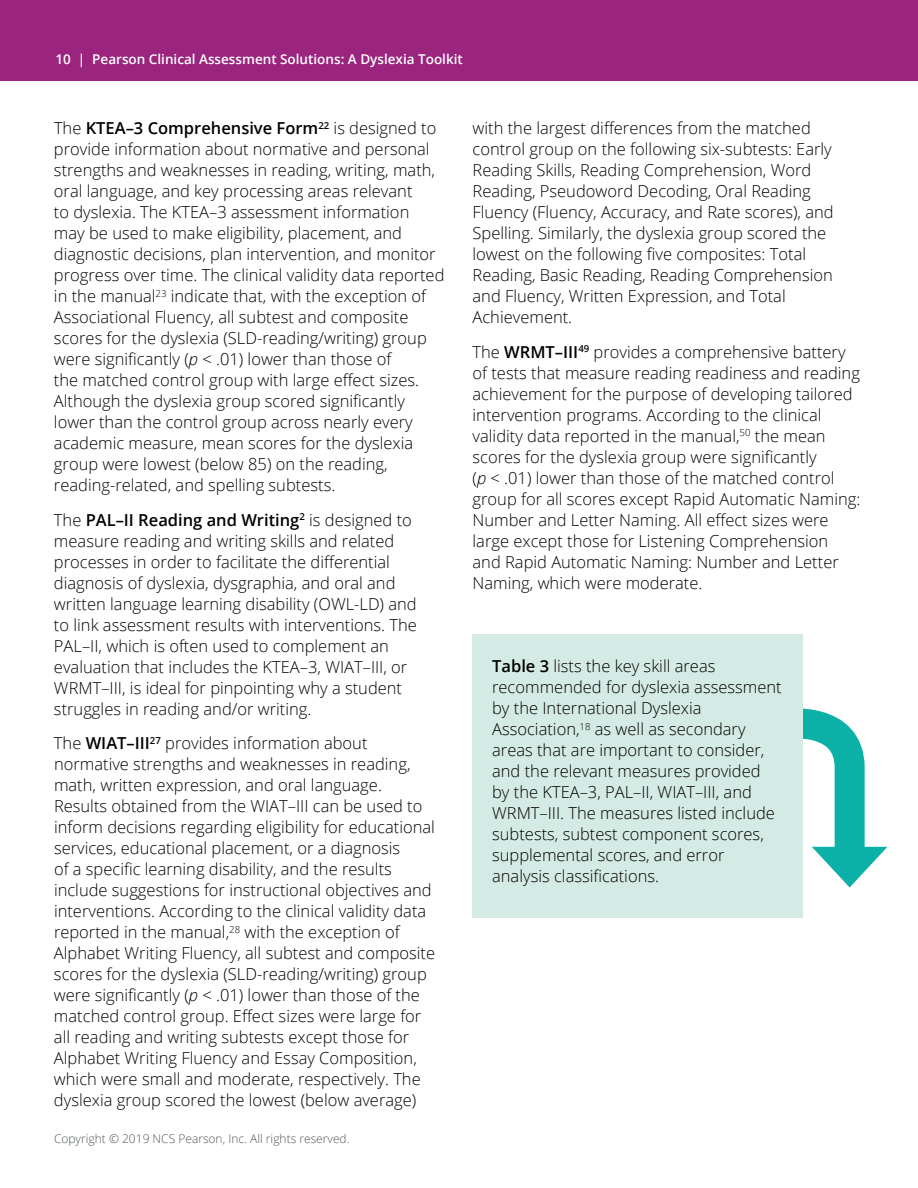
<style>
.page{position:relative;width:918px;height:1188px;background:#fff}
.page>*{position:absolute;margin:0;border:0;box-sizing:border-box;transform-origin:0 0}
.t1{font:300 16.5px/21px "Open Sans";color:#000}
.t2{font:600 13.5px "Open Sans";color:#fff}
.t3{font:300 12px "Open Sans";color:#515759}
.s1{font-weight:600}
.s2{font-style:italic}
</style>
<div class="page">
<div style="left:0;top:0;width:918px;height:81px;background:#9b247f"></div>
<svg style="left:803px;top:708px;width:84px;height:180px"></svg>
<div style="left:473px;top:634px;width:330px;height:284px;background:#d4eae4"></div>
<p class="t2" style="left:55px;top:50px;width:409px">10 | Pearson Clinical Assessment Solutions: A Dyslexia Toolkit</p>
<p class="t1" style="left:54px;top:117px;width:392px">The <span class="s1">KTEA–3 Comprehensive Form</span><sup>22</sup> is designed to provide information about normative and personal strengths and weaknesses in reading, writing, math, oral language, and key processing areas relevant<br>to dyslexia. The KTEA–3 assessment information<br>may be used to make eligibility, placement, and diagnostic decisions, plan intervention, and monitor progress over time. The clinical validity data reported in the manual<sup>23</sup> indicate that, with the exception of Associational Fluency, all subtest and composite scores for the dyslexia (SLD-reading/writing) group were significantly (<span class="s2">p</span> &lt; .01) lower than those of<br>the matched control group with large effect sizes.<br>Although the dyslexia group scored significantly lower than the control group across nearly every academic measure, mean scores for the dyslexia group were lowest (below 85) on the reading, reading-related, and spelling subtests.</p>
<p class="t1" style="left:54px;top:509px;width:364px">The <span class="s1">PAL–II Reading and Writing</span><sup>2</sup> is designed to measure reading and writing skills and related processes in order to facilitate the differential diagnosis of dyslexia, dysgraphia, and oral and written language learning disability (OWL-LD) and to link assessment results with interventions. The PAL–II, which is often used to complement an evaluation that includes the KTEA–3, WIAT–III, or WRMT–III, is ideal for pinpointing why a student struggles in reading and/or writing.</p>
<p class="t1" style="left:54px;top:732px;width:383px">The <span class="s1">WIAT–III</span><sup>27</sup> provides information about normative strengths and weaknesses in reading, math, written expression, and oral language.<br>Results obtained from the WIAT–III can be used to inform decisions regarding eligibility for educational services, educational placement, or a diagnosis<br>of a specific learning disability, and the results include suggestions for instructional objectives and interventions. According to the clinical validity data reported in the manual,<sup>28</sup> with the exception of Alphabet Writing Fluency, all subtest and composite scores for the dyslexia (SLD-reading/writing) group were significantly (<span class="s2">p</span> &lt; .01) lower than those of the matched control group. Effect sizes were large for all reading and writing subtests except those for Alphabet Writing Fluency and Essay Composition, which were small and moderate, respectively. The dyslexia group scored the lowest (below average)</p>
<p class="t3" style="left:54px;top:1131px;width:297px">Copyright © 2019 NCS Pearson, Inc. All rights reserved.</p>
<p class="t1" style="left:473px;top:117px;width:363px">with the largest differences from the matched control group on the following six-subtests: Early Reading Skills, Reading Comprehension, Word Reading, Pseudoword Decoding, Oral Reading Fluency (Fluency, Accuracy, and Rate scores), and Spelling. Similarly, the dyslexia group scored the lowest on the following five composites: Total Reading, Basic Reading, Reading Comprehension and Fluency, Written Expression, and Total Achievement.</p>
<p class="t1" style="left:473px;top:341px;width:389px">The <span class="s1">WRMT–III</span><sup>49</sup> provides a comprehensive battery of tests that measure reading readiness and reading achievement for the purpose of developing tailored intervention programs. According to the clinical validity data reported in the manual,<sup>50</sup> the mean scores for the dyslexia group were significantly<br>(<span class="s2">p</span> &lt; .01) lower than those of the matched control group for all scores except Rapid Automatic Naming:<br>Number and Letter Naming. All effect sizes were large except those for Listening Comprehension and Rapid Automatic Naming: Number and Letter Naming, which were moderate.</p>
<p class="t1" style="left:492px;top:655px;width:291px"><span class="s1">Table 3</span> lists the key skill areas recommended for dyslexia assessment by the International Dyslexia Association,<sup>18</sup> as well as secondary areas that are important to consider, and the relevant measures provided by the KTEA–3, PAL–II, WIAT–III, and WRMT–III. The measures listed include subtests, subtest component scores, supplemental scores, and error analysis classifications.</p>
</div>
